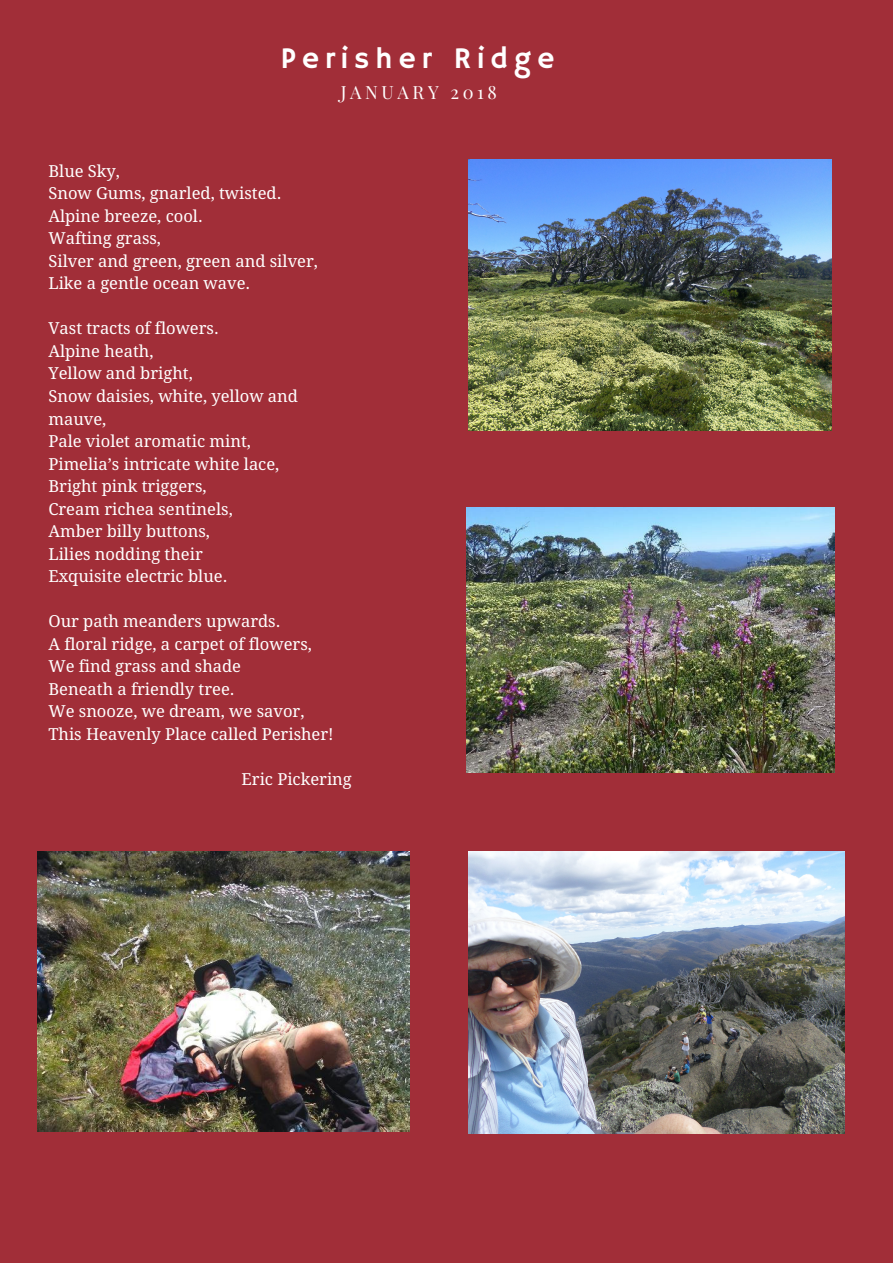
<style>
.page{position:relative;width:893px;height:1263px;background:#a12e38}
.page>*{position:absolute;margin:0;border:0;box-sizing:border-box;transform-origin:0 0}
.t1{font:29.85px "Hammersmith One";letter-spacing:.2em;color:#fff}
.t2{font:18.15px "Playfair Display";letter-spacing:.2em;color:#fff}
.t3{font:16.5px/22.5px "Droid Serif";color:#fff}
</style>
<div class="page">
<img style="left:468px;top:851px;width:376px;height:283px">
<img style="left:468px;top:160px;width:363px;height:270px">
<img style="left:37px;top:851px;width:373px;height:281px">
<img style="left:466px;top:508px;width:368px;height:264px">
<h1 class="t1" style="left:281px;top:41px;width:275px">Perisher Ridge</h1>
<p class="t2" style="left:341px;top:80px;width:158px">JANUARY 2018</p>
<p class="t3" style="left:48px;top:160px;width:271px">Blue Sky,<br>Snow Gums, gnarled, twisted.<br>Alpine breeze, cool.<br>Wafting grass,<br>Silver and green, green and silver,<br>Like a gentle ocean wave.</p>
<p class="t3" style="left:48px;top:317px;width:251px">Vast tracts of flowers.<br>Alpine heath,<br>Yellow and bright,<br>Snow daisies, white, yellow and mauve,<br>Pale violet aromatic mint,<br>Pimelia’s intricate white lace,<br>Bright pink triggers,<br>Cream richea sentinels,<br>Amber billy buttons,<br>Lilies nodding their<br>Exquisite electric blue.</p>
<p class="t3" style="left:48px;top:610px;width:287px">Our path meanders upwards.<br>A floral ridge, a carpet of flowers,<br>We find grass and shade<br>Beneath a friendly tree.<br>We snooze, we dream, we savor,<br>This Heavenly Place called Perisher!</p>
<p class="t3" style="left:242px;top:768px;width:112px">Eric Pickering</p>
</div>
